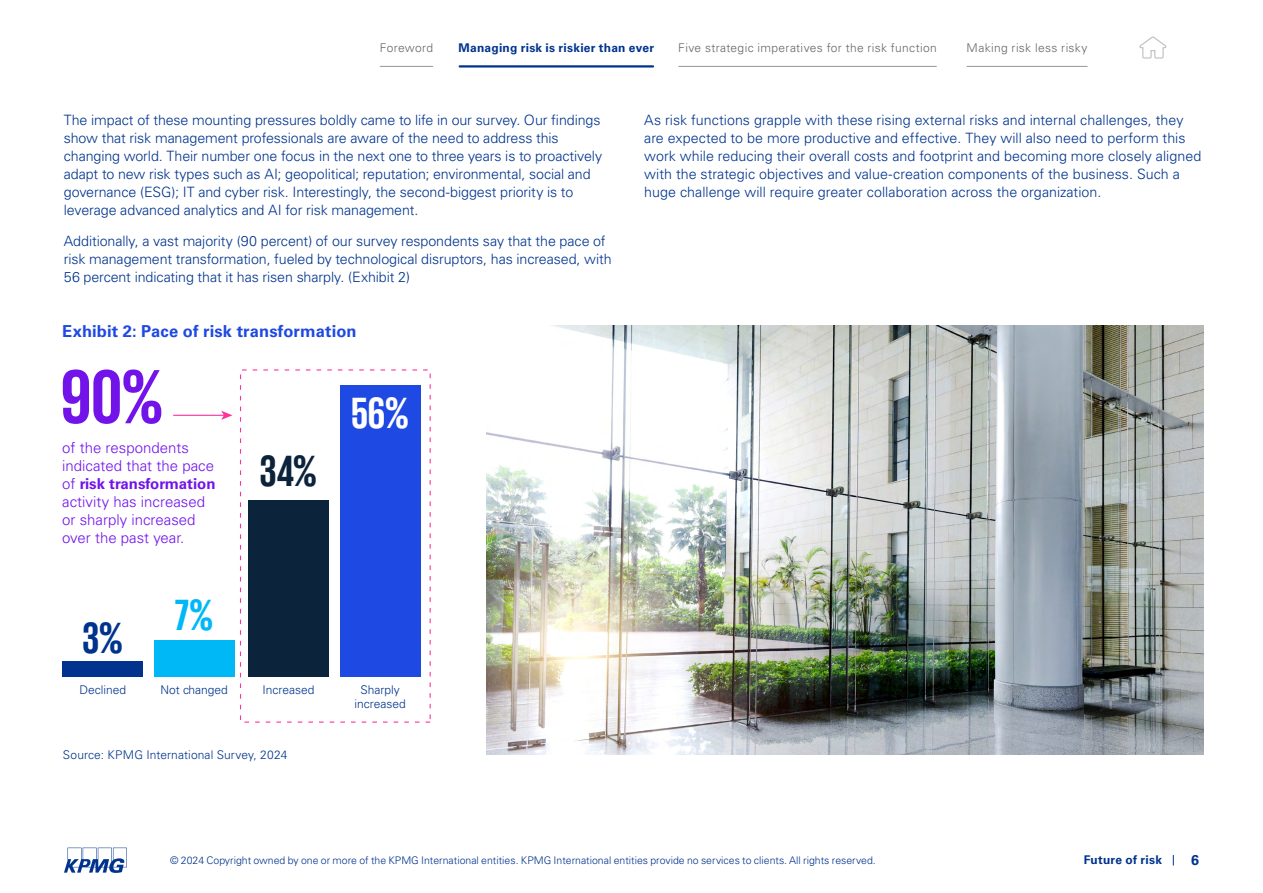
<style>
.page{position:relative;width:1263px;height:893px;background:#fff}
.page>*{position:absolute;margin:0;border:0;box-sizing:border-box;transform-origin:0 0}
.t1{font:700 78.45px "KPMG";color:#7213ea}
.t2{font:700 45px "KPMG";color:#fff}
.t3{font:700 45px "KPMG";color:#0c233c}
.t4{font:700 45px "KPMG";color:#00b8f5}
.t5{font:700 45px "KPMG";color:#00338d}
.t6{font:700 16.5px "Univers LT Std";letter-spacing:.005em;color:#1e49e2}
.t7{font:300 15px/18px "Univers LT Std";color:#7213ea}
.t8{font:300 14.25px/18px "Univers LT Std";letter-spacing:-.005em;color:#00338d}
.t9{font:700 14.25px "Univers LT Std";color:#00338d}
.t10{font:300 12px/14.4px "Univers LT Std";color:#00338d;text-align:center}
.t11{font:300 12px "Univers LT Std";letter-spacing:.03em;color:#666}
.t12{font:700 12px "Univers LT Std";letter-spacing:.02em;color:#00338d}
.t13{font:300 10.5px "Univers LT Std";color:#00338d}
.s1{font-weight:700}
</style>
<div class="page">
<svg style="left:64px;top:848px;width:63px;height:25px"></svg>
<img style="left:487px;top:325px;width:716px;height:430px">
<div style="left:340px;top:385px;width:80px;height:292px;background:#1e49e2"></div>
<div style="left:248px;top:500px;width:81px;height:177px;background:#0c233c"></div>
<div style="left:154px;top:640px;width:81px;height:37px;background:#00b8f5"></div>
<div style="left:62px;top:661px;width:81px;height:16px;background:#00338d"></div>
<hr style="left:173px;top:415px;width:51px;height:1px;background:#fd349c">
<svg style="left:221px;top:411px;width:11px;height:9px"></svg>
<svg style="left:1139px;top:36px;width:28px;height:23px"></svg>
<hr style="left:380px;top:66px;width:53px;height:1px;background:#989898">
<hr style="left:679px;top:66px;width:257px;height:1px;background:#989898">
<hr style="left:967px;top:66px;width:120px;height:1px;background:#989898">
<hr style="left:460px;top:65px;width:193px;height:3px;background:#00338d">
<p class="t11" style="left:380px;top:41px;width:55px">Foreword</p>
<p class="t12" style="left:459px;top:41px;width:197px">Managing risk is riskier than ever</p>
<p class="t11" style="left:678px;top:41px;width:260px">Five strategic imperatives for the risk function</p>
<p class="t11" style="left:966px;top:41px;width:123px">Making risk less risky</p>
<p class="t8" style="left:64px;top:111px;width:540px">The impact of these mounting pressures boldly came to life in our survey. Our findings show that risk management professionals are aware of the need to address this changing world. Their number one focus in the next one to three years is to proactively adapt to new risk types such as AI; geopolitical; reputation; environmental, social and governance (ESG); IT and cyber risk. Interestingly, the second-biggest priority is to leverage advanced analytics and AI for risk management.</p>
<p class="t8" style="left:64px;top:232px;width:549px">Additionally, a vast majority (90 percent) of our survey respondents say that the pace of risk management transformation, fueled by technological disruptors, has increased, with<br>56 percent indicating that it has risen sharply. (Exhibit 2)</p>
<p class="t6" style="left:62px;top:322px;width:296px">Exhibit 2: Pace of risk transformation</p>
<h1 class="t1" style="left:61px;top:357px;width:104px">90%</h1>
<p class="t7" style="left:62px;top:439px;width:155px">of the respondents indicated that the pace of <span class="s1">risk transformation </span>activity has increased or sharply increased over the past year.</p>
<h2 class="t5" style="left:82px;top:615px;width:42px">3%</h2>
<p class="t10" style="left:79px;top:682px;width:48px">Declined</p>
<h2 class="t4" style="left:175px;top:592px;width:40px">7%</h2>
<p class="t10" style="left:160px;top:682px;width:69px">Not changed</p>
<h2 class="t3" style="left:260px;top:448px;width:59px">34%</h2>
<p class="t10" style="left:263px;top:682px;width:54px">Increased</p>
<p class="t10" style="left:63px;top:747px;width:226px">Source: KPMG International Survey, 2024</p>
<h2 class="t2" style="left:351px;top:390px;width:59px">56%</h2>
<p class="t10" style="left:354px;top:682px;width:53px">Sharply increased</p>
<p class="t8" style="left:644px;top:111px;width:558px">As risk functions grapple with these rising external risks and internal challenges, they are expected to be more productive and effective. They will also need to perform this work while reducing their overall costs and footprint and becoming more closely aligned with the strategic objectives and value-creation components of the business. Such a huge challenge will require greater collaboration across the organization.</p>
<p class="t13" style="left:170px;top:854px;width:707px">© 2024 Copyright owned by one or more of the KPMG International entities. KPMG International entities provide no services to clients. All rights reserved.</p>
<p class="t12" style="left:1084px;top:852px;width:80px">Future of risk</p>
<p class="t9" style="left:1191px;top:852px;width:9px">6</p>
</div>
